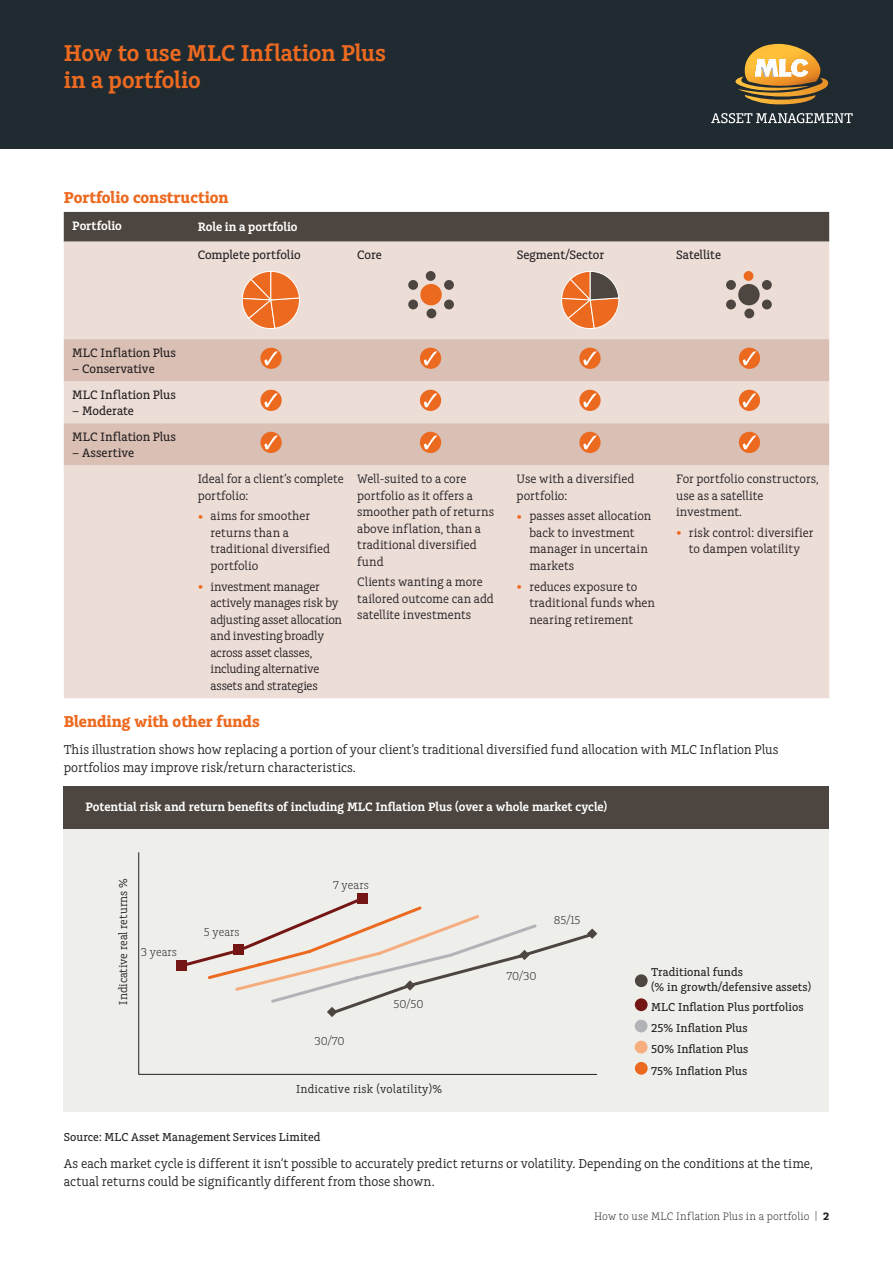
<style>
.page{position:relative;width:893px;height:1263px;background:#fff}
.page>*{position:absolute;margin:0;border:0;box-sizing:border-box;transform-origin:0 0}
.t1{font:600 24px/27px "Charlie Std";color:#ec6a20}
.t2{font:700 16.5px "Charlie Std";color:#ec6a20}
.t3{font:13.5px/18px "Charlie Std";color:#231f20}
.t4{font:12.75px/16.5px "Charlie Std";letter-spacing:-.005em;color:#231f20}
.t5{font:500 12.75px/26.2px "Charlie Std";color:#231f20}
.t6{font:600 12.75px "Charlie Std";color:#fff}
.t7{font:500 12px/21.1px "Charlie Std";letter-spacing:.005em;color:#231f20}
.t8{font:300 12px "Charlie Std";color:#231f20}
.t9{font:12px "Charlie Std";letter-spacing:.02em;color:#231f20}
.t10{font:12px "Charlie Std";letter-spacing:-.005em;color:#231f20}
.t11{font:300 11.25px "Charlie Std";letter-spacing:.01em;color:#231f20}
.s1{font-size:18px;color:#ec6a20}
.s2{font-weight:700}
</style>
<div class="page">
<div style="left:0;top:0;width:893px;height:149px;background:#202a31"></div>
<svg style="left:735px;top:44px;width:94px;height:61px"></svg>
<svg style="left:711px;top:113px;width:142px;height:10px"></svg>
<div style="left:64px;top:212px;width:765px;height:30px;background:#4d453f"></div>
<div style="left:64px;top:242px;width:765px;height:456px;background:#ecddd7"></div>
<svg style="left:64px;top:339px;width:765px;height:126px;background:#e0c9bf"></svg>
<svg style="left:260px;top:348px;width:22px;height:21px"></svg>
<svg style="left:264px;top:351px;width:14px;height:14px"></svg>
<div style="left:420px;top:348px;width:21px;height:21px;background:#ec6a20;border-radius:50%"></div>
<svg style="left:424px;top:351px;width:13px;height:14px"></svg>
<svg style="left:579px;top:348px;width:22px;height:21px"></svg>
<svg style="left:583px;top:351px;width:14px;height:14px"></svg>
<div style="left:739px;top:348px;width:21px;height:21px;background:#ec6a20;border-radius:50%"></div>
<svg style="left:743px;top:351px;width:13px;height:14px"></svg>
<svg style="left:260px;top:390px;width:22px;height:21px"></svg>
<svg style="left:264px;top:393px;width:14px;height:14px"></svg>
<div style="left:420px;top:390px;width:21px;height:21px;background:#ec6a20;border-radius:50%"></div>
<svg style="left:424px;top:393px;width:13px;height:14px"></svg>
<svg style="left:579px;top:390px;width:22px;height:21px"></svg>
<svg style="left:583px;top:393px;width:14px;height:14px"></svg>
<div style="left:739px;top:390px;width:21px;height:21px;background:#ec6a20;border-radius:50%"></div>
<svg style="left:743px;top:393px;width:13px;height:14px"></svg>
<svg style="left:260px;top:432px;width:22px;height:21px"></svg>
<svg style="left:264px;top:435px;width:14px;height:14px"></svg>
<div style="left:420px;top:432px;width:21px;height:21px;background:#ec6a20;border-radius:50%"></div>
<svg style="left:424px;top:435px;width:13px;height:14px"></svg>
<svg style="left:579px;top:432px;width:22px;height:21px"></svg>
<svg style="left:583px;top:435px;width:14px;height:14px"></svg>
<div style="left:739px;top:432px;width:21px;height:21px;background:#ec6a20;border-radius:50%"></div>
<svg style="left:743px;top:435px;width:13px;height:14px"></svg>
<svg style="left:242px;top:271px;width:58px;height:59px;background:#ed9360"></svg>
<div style="left:420px;top:284px;width:22px;height:21px;background:#ec6a20;border-radius:50%"></div>
<div style="left:408px;top:280px;width:10px;height:10px;background:#4d453f;border-radius:50%"></div>
<div style="left:426px;top:271px;width:10px;height:10px;background:#4d453f;border-radius:50%"></div>
<div style="left:444px;top:280px;width:10px;height:10px;background:#4d453f;border-radius:50%"></div>
<div style="left:444px;top:300px;width:10px;height:9px;background:#4d453f;border-radius:50%"></div>
<div style="left:427px;top:309px;width:9px;height:9px;background:#4d453f;border-radius:50%"></div>
<div style="left:408px;top:300px;width:10px;height:9px;background:#4d453f;border-radius:50%"></div>
<svg style="left:561px;top:271px;width:59px;height:59px;background:#d48e67"></svg>
<div style="left:738px;top:284px;width:22px;height:21px;background:#4d453f;border-radius:50%"></div>
<div style="left:726px;top:280px;width:10px;height:10px;background:#4d453f;border-radius:50%"></div>
<div style="left:744px;top:271px;width:9px;height:10px;background:#ec6a20;border-radius:50%"></div>
<div style="left:762px;top:280px;width:10px;height:10px;background:#4d453f;border-radius:50%"></div>
<div style="left:762px;top:300px;width:10px;height:9px;background:#4d453f;border-radius:50%"></div>
<div style="left:744px;top:309px;width:10px;height:9px;background:#4d453f;border-radius:50%"></div>
<div style="left:726px;top:300px;width:10px;height:9px;background:#4d453f;border-radius:50%"></div>
<div style="left:64px;top:828px;width:765px;height:284px;background:#eeeeeb"></div>
<svg style="left:138px;top:852px;width:459px;height:223px"></svg>
<div style="left:177px;top:961px;width:10px;height:10px;background:#741614"></div>
<div style="left:357px;top:893px;width:11px;height:11px;background:#741614"></div>
<svg style="left:178px;top:895px;width:419px;height:122px"></svg>
<div style="left:64px;top:786px;width:765px;height:42px;background:#4d453f"></div>
<div style="left:635px;top:974px;width:13px;height:13px;background:#4d453f;border-radius:50%"></div>
<div style="left:635px;top:998px;width:13px;height:13px;background:#741614;border-radius:50%"></div>
<div style="left:635px;top:1020px;width:12px;height:12px;background:#b2b3b7;border-radius:50%"></div>
<div style="left:635px;top:1041px;width:12px;height:12px;background:#f6ae7f;border-radius:50%"></div>
<div style="left:635px;top:1062px;width:13px;height:13px;background:#ec6a20;border-radius:50%"></div>
<h1 class="t1" style="left:64px;top:40px;width:324px">How to use MLC Inflation Plus in a portfolio</h1>
<p class="t2" style="left:64px;top:188px;width:166px">Portfolio construction</p>
<p class="t6" style="left:72px;top:219px;width:51px">Portfolio</p>
<p class="t6" style="left:198px;top:220px;width:101px">Role in a portfolio</p>
<p class="t5" style="left:198px;top:242px;width:105px">Complete portfolio</p>
<p class="t5" style="left:357px;top:242px;width:26px">Core</p>
<p class="t5" style="left:517px;top:242px;width:89px">Segment/Sector</p>
<p class="t5" style="left:676px;top:242px;width:46px">Satellite</p>
<p class="t5" style="left:72px;top:340px;width:105px">MLC Inflation Plus</p>
<p class="t5" style="left:72px;top:355px;width:105px">– Conservative<br>MLC Inflation Plus</p>
<p class="t5" style="left:72px;top:398px;width:105px">– Moderate<br>MLC Inflation Plus</p>
<p class="t5" style="left:72px;top:440px;width:63px">– Assertive</p>
<p class="t4" style="left:198px;top:471px;width:148px">Ideal for a client’s complete portfolio:</p>
<p class="t4" style="left:210px;top:508px;width:121px;text-indent:-13px"><span class="s1">•</span> aims for smoother returns than a traditional diversified portfolio</p>
<p class="t4" style="left:210px;top:578px;width:133px;text-indent:-13px"><span class="s1">•</span> investment manager actively manages risk by adjusting asset allocation and investing broadly across asset classes, including alternative assets and strategies</p>
<p class="t4" style="left:357px;top:471px;width:138px">Well-suited to a core portfolio as it offers a smoother path of returns above inflation, than a traditional diversified fund</p>
<p class="t4" style="left:357px;top:574px;width:138px">Clients wanting a more tailored outcome can add satellite investments</p>
<p class="t4" style="left:517px;top:471px;width:119px">Use with a diversified portfolio:</p>
<p class="t4" style="left:529px;top:508px;width:123px;text-indent:-13px"><span class="s1">•</span> passes asset allocation back to investment manager in uncertain markets</p>
<p class="t4" style="left:529px;top:578px;width:127px;text-indent:-13px"><span class="s1">•</span> reduces exposure to traditional funds when nearing retirement</p>
<p class="t4" style="left:676px;top:471px;width:144px">For portfolio constructors, use as a satellite investment.</p>
<p class="t4" style="left:676px;top:525px;width:139px;text-align:center"><span class="s1">•</span> risk control: diversifier to dampen volatility</p>
<p class="t2" style="left:64px;top:712px;width:198px">Blending with other funds</p>
<p class="t3" style="left:64px;top:741px;width:716px">This illustration shows how replacing a portion of your client’s traditional diversified fund allocation with MLC Inflation Plus portfolios may improve risk/return characteristics.</p>
<p class="t6" style="left:85px;top:800px;width:523px">Potential risk and return benefits of including MLC Inflation Plus (over a whole market cycle)</p>
<p class="t10" style="left:116px;top:1004px;width:128px;rotate:-90deg">Indicative real returns %</p>
<p class="t8" style="left:141px;top:945px;width:38px">3 years</p>
<p class="t8" style="left:204px;top:925px;width:37px">5 years</p>
<p class="t8" style="left:333px;top:878px;width:37px">7 years</p>
<p class="t8" style="left:314px;top:1034px;width:32px">30/70</p>
<p class="t8" style="left:393px;top:997px;width:32px">50/50</p>
<p class="t9" style="left:296px;top:1082px;width:148px">Indicative risk (volatility)%</p>
<p class="t8" style="left:506px;top:969px;width:32px">70/30</p>
<p class="t8" style="left:554px;top:913px;width:28px">85/15</p>
<p class="t7" style="left:651px;top:965px;width:162px;line-height:14.4px">Traditional funds<br>(% in growth/defensive assets)</p>
<p class="t7" style="left:651px;top:996px;width:154px">MLC Inflation Plus portfolios<br>25% Inflation Plus<br>50% Inflation Plus<br>75% Inflation Plus</p>
<p class="t7" style="left:64px;top:1126px;width:258px">Source: MLC Asset Management Services Limited</p>
<p class="t3" style="left:64px;top:1154px;width:751px">As each market cycle is different it isn’t possible to accurately predict returns or volatility. Depending on the conditions at the time, actual returns could be significantly different from those shown.</p>
<p class="t11" style="left:594px;top:1210px;width:237px">How to use MLC Inflation Plus in a portfolio | <span class="s2">2</span></p>
</div>
